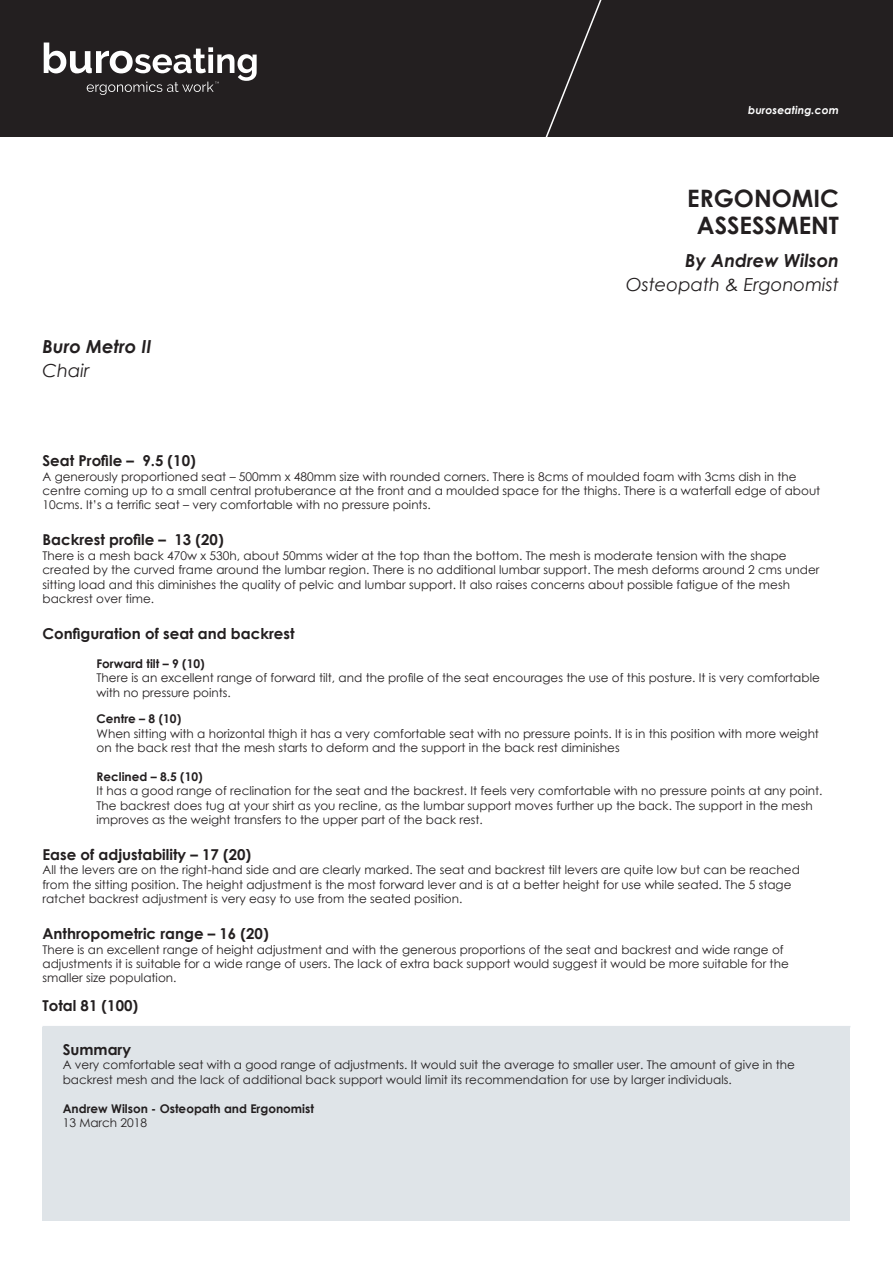
<style>
.page{position:relative;width:893px;height:1263px;background:#fff}
.page>*{position:absolute;margin:0;border:0;box-sizing:border-box;transform-origin:0 0}
.t1{font:700 24px/27px "Century Gothic";color:#231f20;text-align:center}
.t2{font:italic 700 18px "Century Gothic";color:#231f20}
.t3{font:italic 18px "Century Gothic";color:#231f20}
.t4{font:700 15px "Century Gothic";color:#231f20}
.t5{font:12px/14.4px "Century Gothic";color:#231f20}
.t6{font:700 12px "Century Gothic";color:#231f20}
.t7{font:italic 700 10.8px "Century Gothic";letter-spacing:.01em;color:#fff}
</style>
<div class="page">
<div style="left:0;top:0;width:893px;height:137px;background:#231f20"></div>
<svg style="left:44px;top:43px;width:213px;height:52px"></svg>
<svg style="left:545px;top:0;width:57px;height:137px"></svg>
<div style="left:43px;top:1027px;width:807px;height:193px;background:#dfe4e8"></div>
<hr style="left:43px;top:1026px;width:807px;height:1px;background:#dfe4e8">
<p class="t7" style="left:748px;top:103px;width:92px">buroseating.com</p>
<h2 class="t2" style="left:43px;top:335px;width:111px">Buro Metro II</h2>
<h2 class="t3" style="left:43px;top:359px;width:48px">Chair</h2>
<h1 class="t1" style="left:687px;top:184px;width:153px">ERGONOMIC<br>ASSESSMENT</h1>
<h2 class="t2" style="left:685px;top:249px;width:155px">By Andrew Wilson</h2>
<h2 class="t3" style="left:626px;top:273px;width:214px">Osteopath &amp; Ergonomist</h2>
<p class="t4" style="left:43px;top:451px;width:155px">Seat Profile – 9.5 (10)</p>
<p class="t5" style="left:43px;top:469px;width:779px">A generously proportioned seat – 500mm x 480mm size with rounded corners. There is 8cms of moulded foam with 3cms dish in the centre coming up to a small central protuberance at the front and a moulded space for the thighs. There is a waterfall edge of about<br>10cms. It’s a terrific seat – very comfortable with no pressure points.</p>
<p class="t4" style="left:43px;top:530px;width:183px">Backrest profile – 13 (20)</p>
<p class="t5" style="left:43px;top:548px;width:778px">There is a mesh back 470w x 530h, about 50mms wider at the top than the bottom. The mesh is moderate tension with the shape created by the curved frame around the lumbar region. There is no additional lumbar support. The mesh deforms around 2 cms under sitting load and this diminishes the quality of pelvic and lumbar support. It also raises concerns about possible fatigue of the mesh backrest over time.</p>
<p class="t4" style="left:43px;top:624px;width:253px">Configuration of seat and backrest</p>
<p class="t6" style="left:97px;top:656px;width:110px">Forward tilt – 9 (10)</p>
<p class="t5" style="left:97px;top:670px;width:725px">There is an excellent range of forward tilt, and the profile of the seat encourages the use of this posture. It is very comfortable with no pressure points.</p>
<p class="t6" style="left:97px;top:711px;width:86px">Centre – 8 (10)</p>
<p class="t5" style="left:97px;top:726px;width:724px">When sitting with a horizontal thigh it has a very comfortable seat with no pressure points. It is in this position with more weight on the back rest that the mesh starts to deform and the support in the back rest diminishes</p>
<p class="t6" style="left:97px;top:769px;width:108px">Reclined – 8.5 (10)</p>
<p class="t5" style="left:97px;top:783px;width:727px">It has a good range of reclination for the seat and the backrest. It feels very comfortable with no pressure points at any point.<br>The backrest does tug at your shirt as you recline, as the lumbar support moves further up the back. The support in the mesh improves as the weight transfers to the upper part of the back rest.</p>
<p class="t4" style="left:43px;top:845px;width:210px">Ease of adjustability – 17 (20)</p>
<p class="t5" style="left:43px;top:862px;width:759px">All the levers are on the right-hand side and are clearly marked. The seat and backrest tilt levers are quite low but can be reached from the sitting position. The height adjustment is the most forward lever and is at a better height for use while seated. The 5 stage ratchet backrest adjustment is very easy to use from the seated position.</p>
<p class="t4" style="left:43px;top:924px;width:228px">Anthropometric range – 16 (20)</p>
<p class="t5" style="left:43px;top:942px;width:748px">There is an excellent range of height adjustment and with the generous proportions of the seat and backrest and wide range of adjustments it is suitable for a wide range of users. The lack of extra back support would suggest it would be more suitable for the smaller size population.</p>
<p class="t4" style="left:43px;top:996px;width:97px">Total 81 (100)</p>
<p class="t4" style="left:63px;top:1040px;width:70px">Summary</p>
<p class="t5" style="left:63px;top:1057px;width:734px">A very comfortable seat with a good range of adjustments. It would suit the average to smaller user. The amount of give in the backrest mesh and the lack of additional back support would limit its recommendation for use by larger individuals.</p>
<p class="t6" style="left:63px;top:1100px;width:253px">Andrew Wilson - Osteopath and Ergonomist</p>
<p class="t5" style="left:63px;top:1115px;width:86px">13 March 2018</p>
</div>
